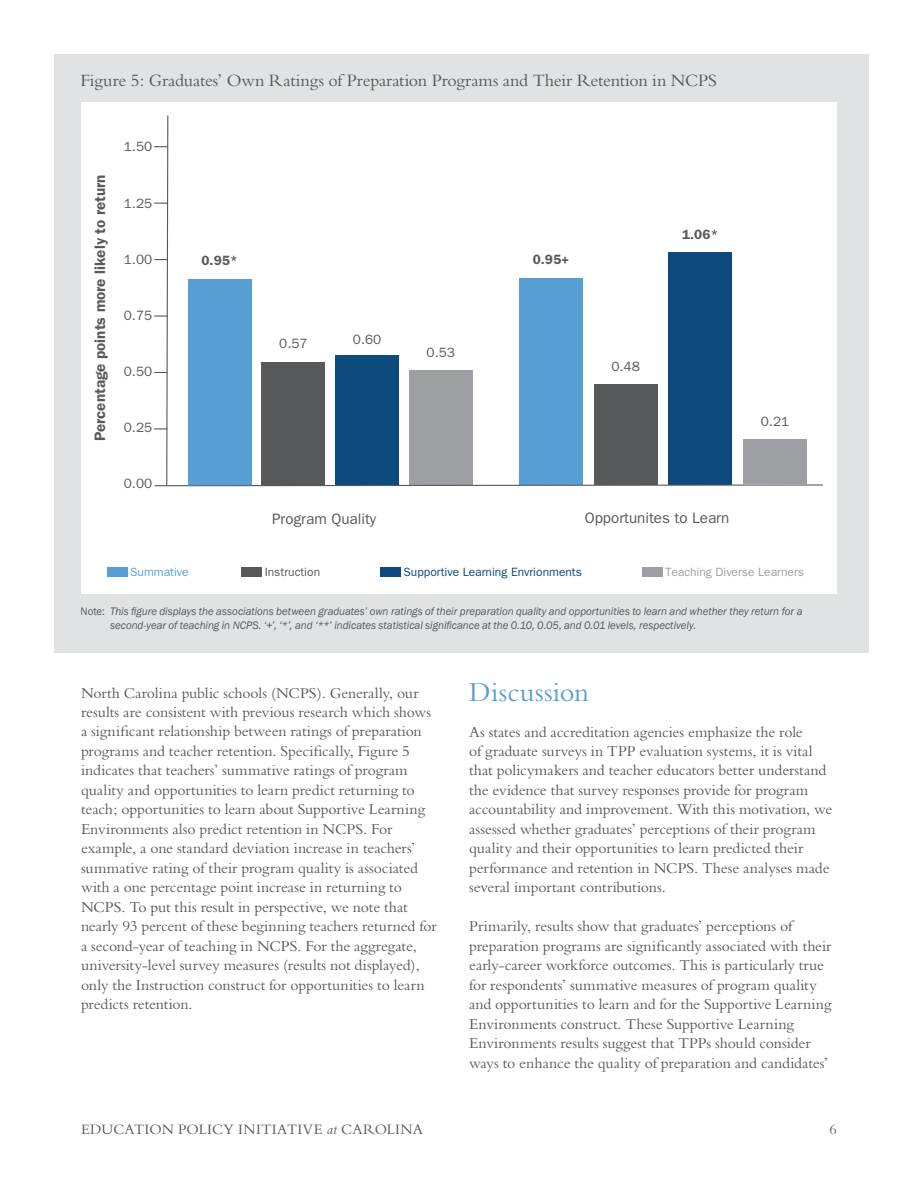
<style>
.page{position:relative;width:918px;height:1188px;background:#fff}
.page>*{position:absolute;margin:0;border:0;box-sizing:border-box;transform-origin:0 0}
.t1{font:28.5px "Bembo";letter-spacing:.01em;color:#56a0d5}
.t2{font:18px "Bembo";letter-spacing:-.01em;color:#57585a}
.t3{font:15.75px/19.5px "Bembo";letter-spacing:-.005em;color:#57585a}
.t4{font:600 15.15px "Franklin Gothic";color:#58595b}
.t5{font:15.15px "Franklin Gothic";color:#58595b}
.t6{font:15px "Bembo";letter-spacing:.015em;color:#57585a}
.t7{font:13.5px "Franklin Gothic";color:#58595b}
.t8{font:600 13.5px "Franklin Gothic";color:#58595b}
.t9{font:12px "Franklin Gothic";color:#0d4a7d}
.t10{font:12px "Franklin Gothic";color:#9d9fa2}
.t11{font:12px "Franklin Gothic";color:#58595b}
.t12{font:12px "Franklin Gothic";color:#579fd3}
.t13{font:italic 11.25px/13.5px "Franklin Gothic";letter-spacing:-.005em;color:#57585a}
.s1{font-style:normal}
.s2{font-style:italic}
</style>
<div class="page">
<div style="left:54px;top:54px;width:814px;height:598px;background:#e1e2e4"></div>
<div style="left:81px;top:102px;width:756px;height:492px;background:#fff"></div>
<div style="left:108px;top:567px;width:20px;height:10px;background:#579fd3"></div>
<div style="left:241px;top:567px;width:20px;height:10px;background:#58595b"></div>
<div style="left:381px;top:567px;width:20px;height:10px;background:#0d4a7d"></div>
<div style="left:642px;top:567px;width:21px;height:10px;background:#9d9fa2"></div>
<svg style="left:154px;top:115px;width:669px;height:372px"></svg>
<p class="t2" style="left:81px;top:70px;width:638px">Figure 5: Graduates’ Own Ratings of Preparation Programs and Their Retention in NCPS</p>
<p class="t4" style="left:91px;top:441px;width:269px;rotate:-90deg">Percentage points more likely to return</p>
<p class="t7" style="left:124px;top:139px;width:30px">1.50</p>
<p class="t7" style="left:124px;top:195px;width:30px">1.25</p>
<p class="t7" style="left:124px;top:251px;width:30px">1.00</p>
<p class="t7" style="left:124px;top:307px;width:30px">0.75</p>
<p class="t7" style="left:124px;top:363px;width:30px">0.50</p>
<p class="t7" style="left:124px;top:420px;width:30px">0.25</p>
<p class="t7" style="left:124px;top:476px;width:30px">0.00</p>
<p class="t8" style="left:202px;top:253px;width:38px">0.95*</p>
<p class="t7" style="left:279px;top:336px;width:30px">0.57</p>
<p class="t7" style="left:353px;top:331px;width:30px">0.60</p>
<p class="t7" style="left:427px;top:344px;width:30px">0.53</p>
<p class="t5" style="left:272px;top:510px;width:106px">Program Quality</p>
<p class="t8" style="left:533px;top:251px;width:38px">0.95+</p>
<p class="t8" style="left:682px;top:226px;width:38px">1.06*</p>
<p class="t7" style="left:611px;top:358px;width:30px">0.48</p>
<p class="t7" style="left:761px;top:414px;width:30px">0.21</p>
<p class="t5" style="left:585px;top:509px;width:146px">Opportunites to Learn</p>
<p class="t12" style="left:130px;top:565px;width:60px">Summative</p>
<p class="t11" style="left:265px;top:565px;width:57px">Instruction</p>
<p class="t9" style="left:403px;top:565px;width:180px">Supportive Learning Envrionments</p>
<p class="t10" style="left:665px;top:565px;width:140px">Teaching Diverse Learners</p>
<p class="t13" style="left:110px;top:605px;width:694px;text-indent:-30px"><span class="s1">Note:</span> This figure displays the associations between graduates’ own ratings of their preparation quality and opportunities to learn and whether they return for a second-year of teaching in NCPS. ‘+’, ‘*’, and ‘**’ indicates statistical significance at the 0.10, 0.05, and 0.01 levels, respectively.</p>
<p class="t3" style="left:81px;top:683px;width:357px">North Carolina public schools (NCPS). Generally, our results are consistent with previous research which shows a significant relationship between ratings of preparation programs and teacher retention. Specifically, Figure 5 indicates that teachers’ summative ratings of program quality and opportunities to learn predict returning to teach; opportunities to learn about Supportive Learning Environments also predict retention in NCPS. For example, a one standard deviation increase in teachers’ summative rating of their program quality is associated with a one percentage point increase in returning to NCPS. To put this result in perspective, we note that nearly 93 percent of these beginning teachers returned for a second-year of teaching in NCPS. For the aggregate, university-level survey measures (results not displayed), only the Instruction construct for opportunities to learn predicts retention.</p>
<h1 class="t1" style="left:469px;top:676px;width:122px">Discussion</h1>
<p class="t3" style="left:469px;top:722px;width:365px">As states and accreditation agencies emphasize the role<br>of graduate surveys in TPP evaluation systems, it is vital that policymakers and teacher educators better understand the evidence that survey responses provide for program accountability and improvement. With this motivation, we assessed whether graduates’ perceptions of their program quality and their opportunities to learn predicted their performance and retention in NCPS. These analyses made several important contributions.</p>
<p class="t3" style="left:469px;top:917px;width:364px">Primarily, results show that graduates’ perceptions of preparation programs are significantly associated with their early-career workforce outcomes. This is particularly true for respondents’ summative measures of program quality and opportunities to learn and for the Supportive Learning Environments construct. These Supportive Learning Environments results suggest that TPPs should consider ways to enhance the quality of preparation and candidates’</p>
<p class="t6" style="left:81px;top:1121px;width:344px">EDUCATION POLICY INITIATIVE <span class="s2">at</span> CAROLINA</p>
<p class="t6" style="left:830px;top:1121px;width:9px">6</p>
</div>
